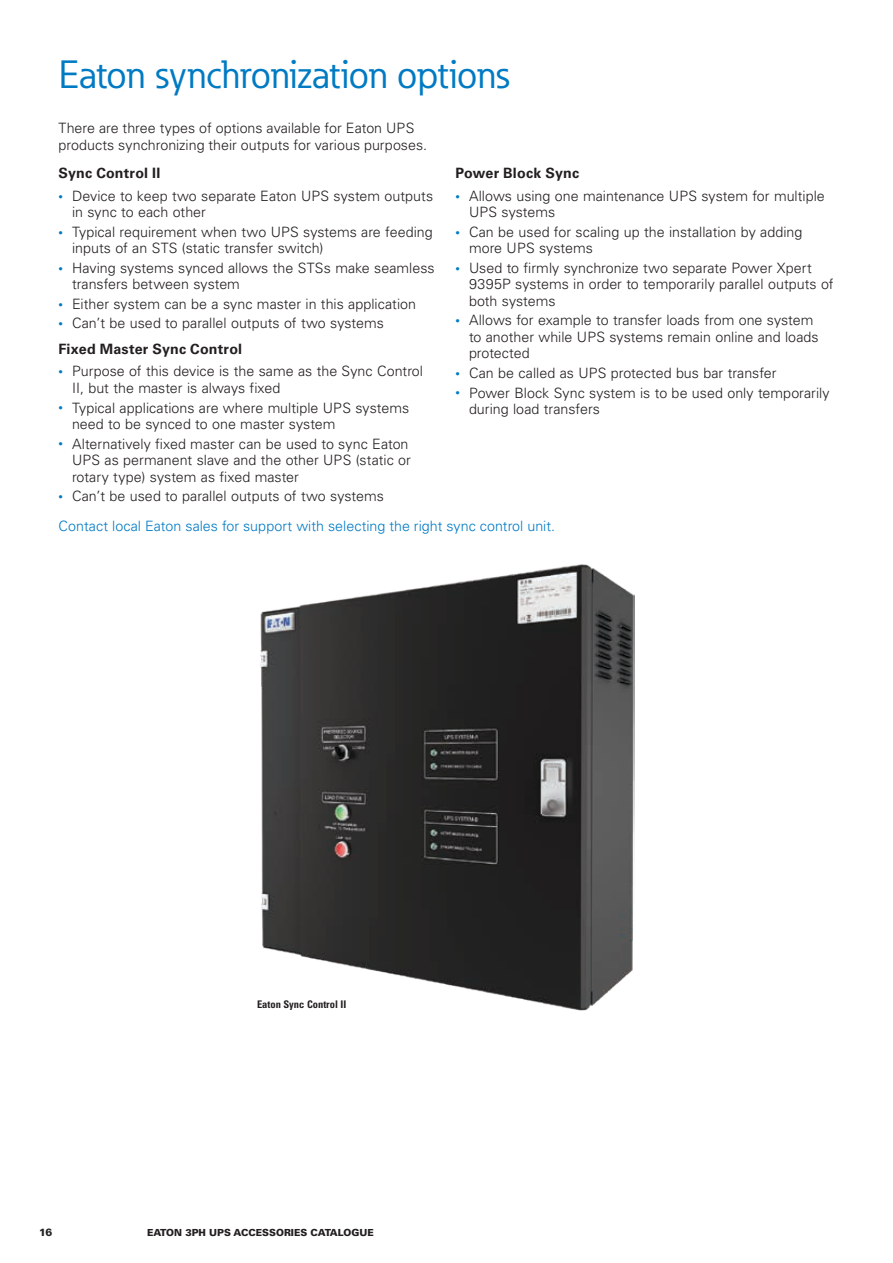
<style>
.page{position:relative;width:893px;height:1263px;background:#fff}
.page>*{position:absolute;margin:0;border:0;box-sizing:border-box;transform-origin:0 0}
.t1{font:39px "Eaton";letter-spacing:-.005em;color:#007ac3}
.t2{font:300 14.25px/16.5px "Univers LT Std";color:#231f20}
.t3{font:300 14.25px "Univers LT Std";letter-spacing:.005em;color:#007ac3}
.t4{font:700 14.25px "Univers LT Std";letter-spacing:.015em;color:#231f20}
.t5{font:700 condensed 10.5px "Univers LT Std";color:#231f20}
.t6{font:900 10.5px "Univers LT Std";color:#231f20}
.t7{font:900 9.75px "Univers LT Std";color:#231f20}
.s1{font-size:9px;color:#007ac3}
.s2{font-weight:700}
</style>
<div class="page">
<img style="left:260px;top:564px;width:374px;height:446px">
<h1 class="t1" style="left:58px;top:50px;width:452px">Eaton synchronization options</h1>
<p class="t2" style="left:58px;top:120px;width:370px">There are three types of options available for Eaton UPS products synchronizing their outputs for various purposes.</p>
<p class="t4" style="left:58px;top:165px;width:103px">Sync Control II</p>
<p class="t2" style="left:72px;top:188px;width:363px;text-indent:-14px"><span class="s1">•</span> Device to keep two separate Eaton UPS system outputs in sync to each other</p>
<p class="t2" style="left:72px;top:224px;width:362px;text-indent:-14px"><span class="s1">•</span> Typical requirement when two UPS systems are feeding inputs of an STS (static transfer switch)</p>
<p class="t2" style="left:72px;top:260px;width:364px;text-indent:-14px"><span class="s1">•</span> Having systems synced allows the STSs make seamless transfers between system</p>
<p class="t2" style="left:58px;top:296px;width:359px"><span class="s1">•</span> Either system can be a sync master in this application</p>
<p class="t2" style="left:58px;top:311px;width:327px;line-height:25.5px"><span class="s1">•</span> Can’t be used to parallel outputs of two systems<br><span class="s2">Fixed Master Sync Control</span></p>
<p class="t2" style="left:72px;top:363px;width:353px;text-indent:-14px"><span class="s1">•</span> Purpose of this device is the same as the Sync Control<br>II, but the master is always fixed</p>
<p class="t2" style="left:72px;top:399px;width:339px;text-indent:-14px"><span class="s1">•</span> Typical applications are where multiple UPS systems need to be synced to one master system</p>
<p class="t2" style="left:72px;top:435px;width:340px;text-indent:-14px"><span class="s1">•</span> Alternatively fixed master can be used to sync Eaton<br>UPS as permanent slave and the other UPS (static or rotary type) system as fixed master</p>
<p class="t2" style="left:58px;top:488px;width:327px"><span class="s1">•</span> Can’t be used to parallel outputs of two systems</p>
<p class="t4" style="left:455px;top:165px;width:125px">Power Block Sync</p>
<p class="t2" style="left:469px;top:188px;width:357px;text-indent:-14px"><span class="s1">•</span> Allows using one maintenance UPS system for multiple<br>UPS systems</p>
<p class="t2" style="left:469px;top:224px;width:335px;text-indent:-14px"><span class="s1">•</span> Can be used for scaling up the installation by adding more UPS systems</p>
<p class="t2" style="left:469px;top:260px;width:366px;text-indent:-14px"><span class="s1">•</span> Used to firmly synchronize two separate Power Xpert<br>9395P systems in order to temporarily parallel outputs of both systems</p>
<p class="t2" style="left:469px;top:312px;width:351px;text-indent:-14px"><span class="s1">•</span> Allows for example to transfer loads from one system to another while UPS systems remain online and loads protected</p>
<p class="t2" style="left:455px;top:365px;width:323px"><span class="s1">•</span> Can be called as UPS protected bus bar transfer</p>
<p class="t2" style="left:469px;top:384px;width:362px;text-indent:-14px"><span class="s1">•</span> Power Block Sync system is to be used only temporarily during load transfers</p>
<p class="t3" style="left:58px;top:517px;width:498px">Contact local Eaton sales for support with selecting the right sync control unit.</p>
<p class="t5" style="left:257px;top:998px;width:91px">Eaton Sync Control II</p>
<p class="t6" style="left:39px;top:1225px;width:15px">16</p>
<p class="t7" style="left:147px;top:1226px;width:228px">EATON 3PH UPS ACCESSORIES CATALOGUE</p>
</div>
